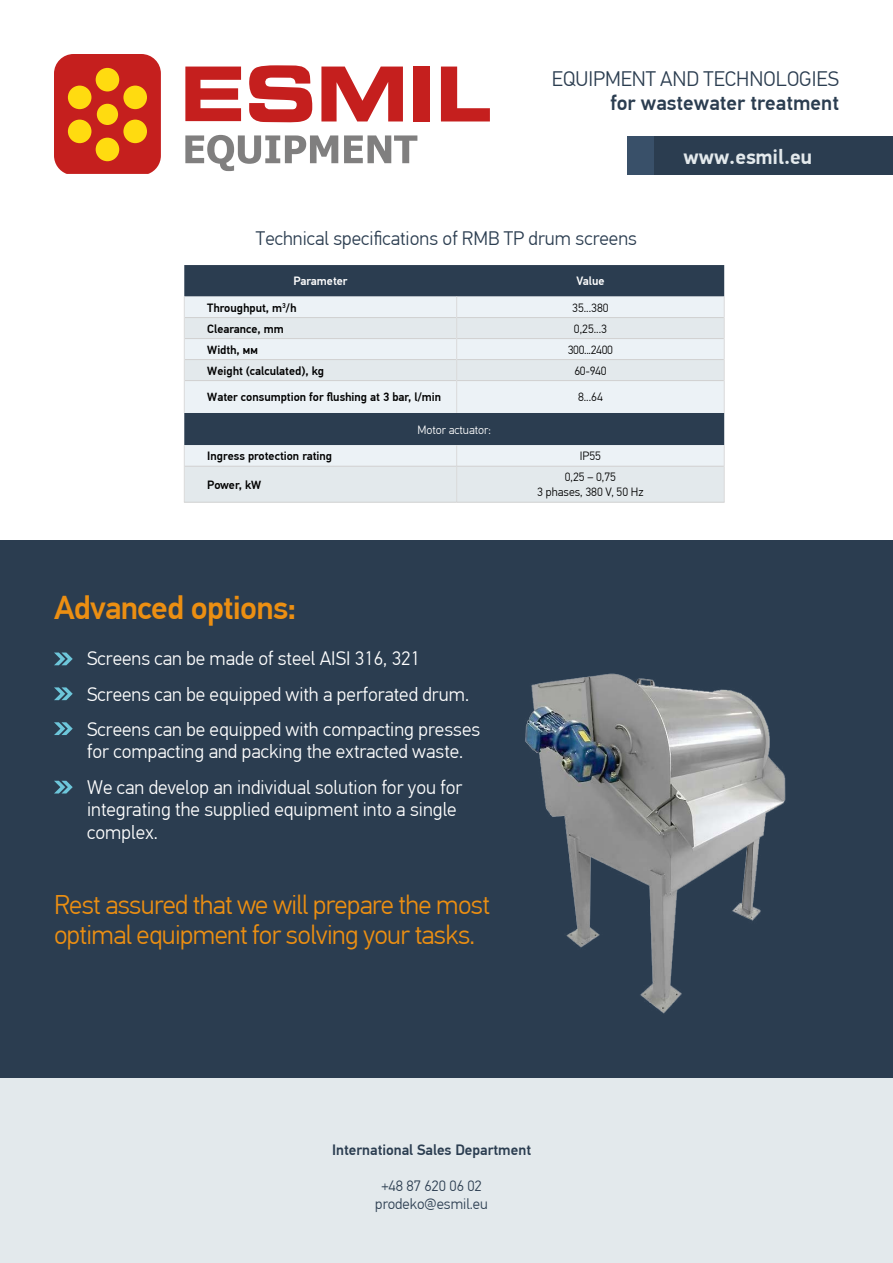
<style>
.page{position:relative;width:893px;height:1263px;background:#fff}
.page>*{position:absolute;margin:0;border:0;box-sizing:border-box;transform-origin:0 0}
.t1{font:500 33px "PF Din Text Pro";letter-spacing:-.025em;color:#ec8f12}
.t2{font:300 27px/30px "PF Din Text Pro";letter-spacing:-.025em;color:#ec8f12}
.t3{font:300 21px "PF Din Text Pro";color:#2b3d50}
.t4{font:500 21px "PF Din Text Pro";color:#2b3d50}
.t5{font:700 21px "PF Din Display Pro";color:#e3e9ec}
.t6{font:300 19.5px/35.2px "PF Din Text Pro";color:#fff}
.t7{font:300 19.5px "PF Din Text Pro";color:#2b3d50}
.t8{font:500 15px "PF Din Text Pro";color:#2b3d50}
.t9{font:300 15px/18px "PF Din Text Pro";color:#2b3d50;text-align:center}
.t10{font:500 12px "PF Din Text Pro";color:#000}
.t11{font:300 12px/15px "PF Din Text Pro";color:#000;text-align:center}
.t12{font:500 12px "PF Din Text Pro";color:#fff}
.t13{font:300 12px "PF Din Text Pro";color:#fff}
</style>
<div class="page">
<div style="left:0;top:1078px;width:893px;height:185px;background:#e3e9ec"></div>
<div style="left:0;top:540px;width:893px;height:538px;background:#2b3d50"></div>
<div style="left:184px;top:265px;width:540px;height:180px;background:#2b3d50"></div>
<svg style="left:184px;top:297px;width:541px;height:116px;background:#e7edf1"></svg>
<hr style="left:184px;top:381px;width:1px;height:32px;background:#dadada">
<hr style="left:456px;top:381px;width:1px;height:32px;background:#dadada">
<hr style="left:724px;top:381px;width:1px;height:32px;background:#dadada">
<svg style="left:184px;top:445px;width:541px;height:57px;background:#e5ebef"></svg>
<hr style="left:184px;top:466px;width:1px;height:36px;background:#dadada">
<hr style="left:185px;top:466px;width:272px;height:1px;background:#d0d0d0">
<hr style="left:457px;top:466px;width:267px;height:1px;background:#d0d0d0">
<hr style="left:456px;top:466px;width:1px;height:36px;background:#dadada">
<hr style="left:724px;top:466px;width:1px;height:36px;background:#dadada">
<hr style="left:184px;top:502px;width:273px;height:1px;background:#d0d0d0">
<hr style="left:457px;top:502px;width:268px;height:1px;background:#d0d0d0">
<img style="left:525px;top:673px;width:261px;height:341px">
<div style="left:628px;top:137px;width:265px;height:38px;background:#395069"></div>
<div style="left:655px;top:137px;width:238px;height:38px;background:#2b3d50"></div>
<svg style="left:54px;top:54px;width:107px;height:120px;background:#c72724"></svg>
<div style="left:96px;top:138px;width:23px;height:23px;background:#ffdb10;border-radius:50%"></div>
<div style="left:97px;top:104px;width:21px;height:21px;background:#ffdb10;border-radius:50%"></div>
<div style="left:96px;top:68px;width:23px;height:23px;background:#ffdb10;border-radius:50%"></div>
<div style="left:68px;top:86px;width:23px;height:23px;background:#ffdb10;border-radius:50%"></div>
<div style="left:123px;top:86px;width:24px;height:23px;background:#ffdb10;border-radius:50%"></div>
<div style="left:68px;top:120px;width:23px;height:23px;background:#ffdb10;border-radius:50%"></div>
<div style="left:123px;top:120px;width:24px;height:23px;background:#ffdb10;border-radius:50%"></div>
<svg style="left:185px;top:67px;width:56px;height:54px"></svg>
<div style="left:414px;top:67px;width:15px;height:54px;background:#c51f1e"></div>
<svg style="left:441px;top:67px;width:49px;height:54px"></svg>
<svg style="left:321px;top:67px;width:82px;height:54px"></svg>
<svg style="left:249px;top:65px;width:63px;height:58px"></svg>
<svg style="left:185px;top:135px;width:153px;height:36px"></svg>
<svg style="left:344px;top:135px;width:73px;height:28px"></svg>
<svg style="left:54px;top:652px;width:19px;height:13px"></svg>
<svg style="left:54px;top:687px;width:19px;height:13px"></svg>
<svg style="left:54px;top:722px;width:19px;height:13px"></svg>
<svg style="left:54px;top:781px;width:19px;height:12px"></svg>
<p class="t3" style="left:552px;top:66px;width:289px">EQUIPMENT AND TECHNOLOGIES</p>
<p class="t4" style="left:610px;top:90px;width:230px">for wastewater treatment</p>
<p class="t7" style="left:256px;top:227px;width:383px">Technical specifications of RMB TP drum screens</p>
<p class="t12" style="left:293px;top:274px;width:56px">Parameter</p>
<p class="t12" style="left:576px;top:274px;width:30px">Value</p>
<p class="t10" style="left:207px;top:300px;width:91px">Throughput, m<sup>3</sup>/h</p>
<p class="t11" style="left:572px;top:300px;width:38px">35...380</p>
<p class="t10" style="left:207px;top:321px;width:78px">Clearance, mm</p>
<p class="t11" style="left:574px;top:321px;width:35px">0,25...3</p>
<p class="t10" style="left:207px;top:342px;width:52px">Width, мм</p>
<p class="t11" style="left:568px;top:342px;width:47px">300...2400</p>
<p class="t10" style="left:207px;top:363px;width:118px">Weight (calculated), kg</p>
<p class="t11" style="left:574px;top:363px;width:34px">60-940</p>
<p class="t10" style="left:207px;top:390px;width:235px">Water consumption for flushing at 3 bar, l/min</p>
<p class="t11" style="left:578px;top:390px;width:26px">8...64</p>
<p class="t13" style="left:417px;top:423px;width:75px">Motor actuator:</p>
<p class="t10" style="left:207px;top:449px;width:126px">Ingress protection rating</p>
<p class="t11" style="left:580px;top:449px;width:23px">IP55</p>
<p class="t10" style="left:207px;top:477px;width:56px">Power, kW</p>
<p class="t11" style="left:537px;top:470px;width:108px">0,25 – 0,75<br>3 phases, 380 V, 50 Hz</p>
<h1 class="t1" style="left:54px;top:588px;width:244px">Advanced options:</h1>
<p class="t6" style="left:87px;top:641px;width:395px">Screens can be made of steel AISI 316, 321<br>Screens can be equipped with a perforated drum.<br>Screens can be equipped with compacting presses</p>
<p class="t6" style="left:87px;top:734px;width:377px">for compacting and packing the extracted waste.<br>We can develop an individual solution for you for</p>
<p class="t6" style="left:87px;top:798px;width:371px;line-height:22.5px">integrating the supplied equipment into a single complex.</p>
<h2 class="t2" style="left:54px;top:890px;width:437px">Rest assured that we will prepare the most optimal equipment for solving your tasks.</h2>
<p class="t5" style="left:684px;top:144px;width:130px">www.esmil.eu</p>
<p class="t8" style="left:332px;top:1141px;width:200px">International Sales Department</p>
<p class="t9" style="left:375px;top:1177px;width:114px">+48 87 620 06 02 prodeko@esmil.eu</p>
</div>
